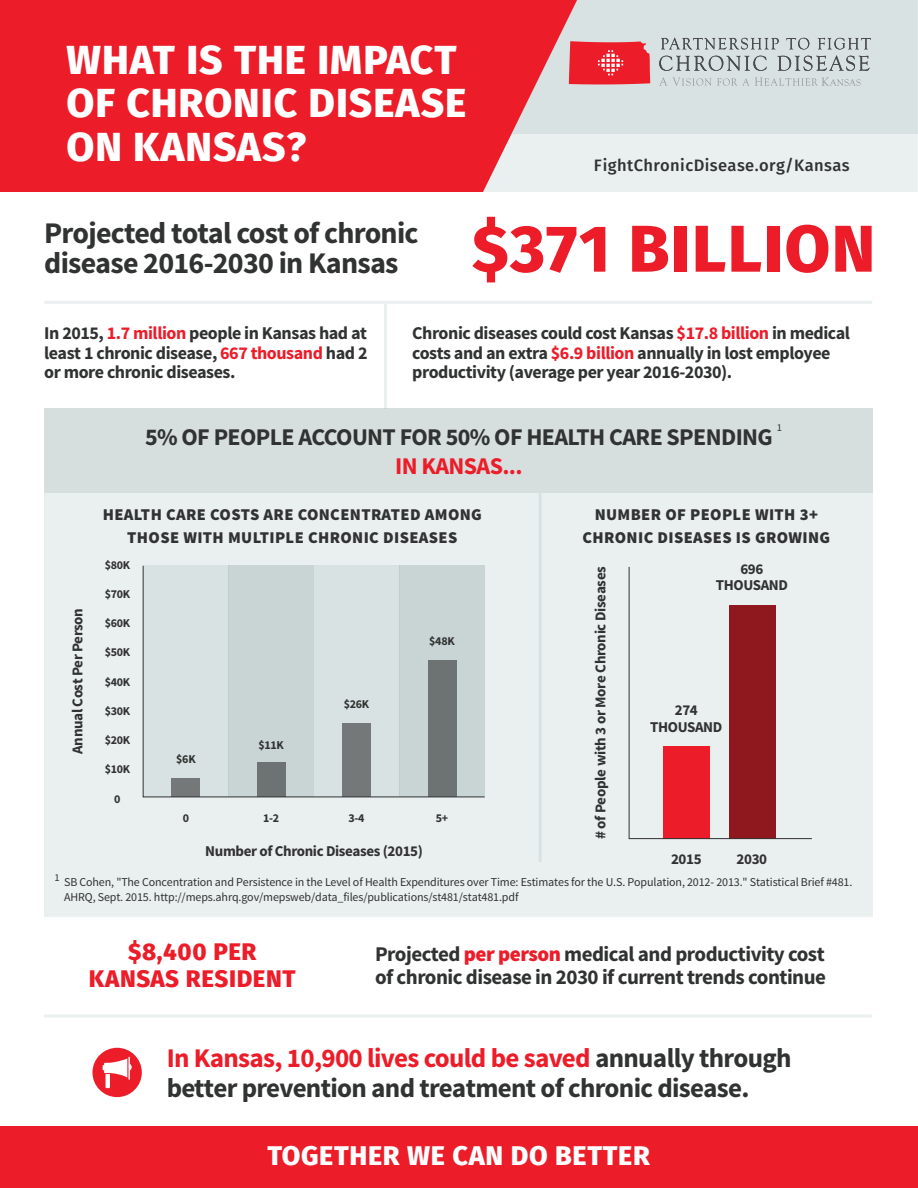
<style>
.page{position:relative;width:918px;height:1188px;background:#fff}
.page>*{position:absolute;margin:0;border:0;box-sizing:border-box;transform-origin:0 0}
.t1{font:800 66px "Fira Sans";letter-spacing:.025em;color:#ec1c29}
.t2{font:800 40.5px/43.5px "Fira Sans";letter-spacing:.025em;color:#fff}
.t3{font:700 30px/30px "Source Sans Pro";letter-spacing:-.025em;color:#313232}
.t4{font:700 27px/30px "Source Sans Pro";letter-spacing:-.025em;color:#313232}
.t5{font:800 27px "Fira Sans";letter-spacing:.025em;color:#fff}
.t6{font:700 24px "Source Sans Pro";letter-spacing:-.025em;color:#313232}
.t7{font:800 24px/27px "Fira Sans";letter-spacing:.025em;color:#ec1c29;text-align:center}
.t8{font:700 24px "Source Sans Pro";letter-spacing:-.025em;color:#ec1c29}
.t9{font:700 21px/22.5px "Source Sans Pro";letter-spacing:-.025em;color:#313232}
.t10{font:700 18px/19.5px "Source Sans Pro";letter-spacing:-.025em;color:#313232;text-align:justify}
.t11{font:900 16.5px/22.5px "Source Sans Pro";letter-spacing:.02em;color:#313232;text-align:center}
.t12{font:500 16.5px "Fira Sans";letter-spacing:.025em;color:#313232}
.t13{font:700 15px/16.5px "Source Sans Pro";letter-spacing:-.025em;color:#313232;text-align:center}
.t14{font:12px/14.4px "Source Sans Pro";letter-spacing:-.01em;color:#313232}
.t15{font:700 12px "Source Sans Pro";letter-spacing:-.025em;color:#313232}
.t16{font:10.5px "Source Sans Pro";color:#313232}
.s1{color:#ec1c29}
.s2{font-weight:900;color:#ec1c29}
</style>
<div class="page">
<div style="left:577px;top:134px;width:341px;height:58px;background:#eaefef"></div>
<div style="left:503px;top:0;width:415px;height:134px;background:#d9e2e2"></div>
<svg style="left:0;top:0;width:577px;height:192px;background:#eb2c38"></svg>
<div style="left:0;top:1127px;width:918px;height:61px;background:#ec1c29"></div>
<svg style="left:44px;top:1014px;width:828px;height:3px"></svg>
<hr style="left:44px;top:301px;width:828px;height:3px;background:#eaefef">
<hr style="left:384px;top:304px;width:3px;height:105px;background:#98afae">
<div style="left:44px;top:493px;width:829px;height:424px;background:#eaefef"></div>
<div style="left:44px;top:409px;width:829px;height:84px;background:#d6dfde"></div>
<svg style="left:539px;top:493px;width:2px;height:369px"></svg>
<svg style="left:142px;top:565px;width:343px;height:233px;background:#d0dada"></svg>
<svg style="left:628px;top:566px;width:184px;height:273px"></svg>
<div style="left:172px;top:778px;width:28px;height:19px;background:#747878"></div>
<div style="left:257px;top:763px;width:29px;height:34px;background:#6d7373"></div>
<div style="left:342px;top:723px;width:29px;height:74px;background:#747878"></div>
<div style="left:428px;top:661px;width:28px;height:136px;background:#6d7373"></div>
<svg style="left:661px;top:38px;width:118px;height:11px"></svg>
<svg style="left:786px;top:38px;width:85px;height:11px"></svg>
<svg style="left:659px;top:55px;width:210px;height:16px"></svg>
<svg style="left:569px;top:41px;width:81px;height:43px;background:#eb303c"></svg>
<svg style="left:659px;top:77px;width:8px;height:9px"></svg>
<svg style="left:673px;top:78px;width:188px;height:8px"></svg>
<svg style="left:92px;top:1048px;width:50px;height:49px"></svg>
<h2 class="t2" style="left:67px;top:38px;width:401px">WHAT IS THE IMPACT<br>OF CHRONIC DISEASE<br>ON KANSAS?</h2>
<p class="t12" style="left:594px;top:154px;width:257px">FightChronicDisease.org/Kansas</p>
<h3 class="t3" style="left:44px;top:220px;width:376px">Projected total cost of chronic disease 2016-2030 in Kansas</h3>
<h1 class="t1" style="left:472px;top:202px;width:405px">$371 BILLION</h1>
<p class="t10" style="left:44px;top:324px;width:325px">In 2015, <span class="s1">1.7 million</span> people in Kansas had at least 1 chronic disease, <span class="s1">667 thousand</span> had 2 or more chronic diseases.</p>
<p class="t10" style="left:412px;top:324px;width:439px;text-align:left">Chronic diseases could cost Kansas <span class="s1">$17.8 billion</span> in medical costs and an extra <span class="s1">$6.9 billion</span> annually in lost employee productivity (average per year 2016-2030).</p>
<p class="t13" style="left:70px;top:754px;width:147px;rotate:-90deg">Annual Cost Per Person</p>
<p class="t16" style="left:777px;top:421px;width:7px">1</p>
<h3 class="t6" style="left:145px;top:421px;width:629px">5% OF PEOPLE ACCOUNT FOR 50% OF HEALTH CARE SPENDING</h3>
<h3 class="t8" style="left:395px;top:450px;width:129px">IN KANSAS...</h3>
<p class="t11" style="left:103px;top:504px;width:381px">HEALTH CARE COSTS ARE CONCENTRATED AMONG<br>THOSE WITH MULTIPLE CHRONIC DISEASES</p>
<p class="t11" style="left:582px;top:504px;width:249px">NUMBER OF PEOPLE WITH 3+<br>CHRONIC DISEASES IS GROWING</p>
<p class="t15" style="left:105px;top:557px;width:27px">$80K</p>
<p class="t15" style="left:105px;top:586px;width:27px">$70K</p>
<p class="t15" style="left:105px;top:615px;width:27px">$60K</p>
<p class="t15" style="left:105px;top:645px;width:27px">$50K</p>
<p class="t15" style="left:105px;top:674px;width:27px">$40K</p>
<p class="t15" style="left:105px;top:703px;width:27px">$30K</p>
<p class="t15" style="left:105px;top:733px;width:27px">$20K</p>
<p class="t15" style="left:105px;top:762px;width:27px">$10K</p>
<p class="t15" style="left:114px;top:791px;width:8px">0</p>
<p class="t15" style="left:176px;top:751px;width:21px">$6K</p>
<p class="t15" style="left:258px;top:737px;width:27px">$11K</p>
<p class="t15" style="left:344px;top:696px;width:27px">$26K</p>
<p class="t15" style="left:429px;top:634px;width:27px">$48K</p>
<p class="t15" style="left:183px;top:810px;width:8px">0</p>
<p class="t15" style="left:263px;top:810px;width:18px">1-2</p>
<p class="t15" style="left:349px;top:810px;width:18px">3-4</p>
<p class="t15" style="left:436px;top:810px;width:14px">5+</p>
<p class="t13" style="left:205px;top:843px;width:219px">Number of Chronic Diseases (2015)</p>
<p class="t13" style="left:593px;top:839px;width:274px;rotate:-90deg"># of People with 3 or More Chronic Diseases</p>
<p class="t13" style="left:716px;top:561px;width:74px">696<br>THOUSAND</p>
<p class="t13" style="left:650px;top:702px;width:74px">274<br>THOUSAND</p>
<p class="t13" style="left:671px;top:851px;width:32px">2015</p>
<p class="t13" style="left:737px;top:851px;width:32px">2030</p>
<p class="t16" style="left:55px;top:871px;width:7px">1</p>
<p class="t14" style="left:64px;top:875px;width:790px">SB Cohen, "The Concentration and Persistence in the Level of Health Expenditures over Time: Estimates for the U.S. Population, 2012- 2013." Statistical Brief #481.<br>AHRQ, Sept. 2015. http://meps.ahrq.gov/mepsweb/data_files/publications/st481/stat481.pdf</p>
<h3 class="t7" style="left:89px;top:938px;width:208px">$8,400 PER<br>KANSAS RESIDENT</h3>
<p class="t9" style="left:375px;top:944px;width:452px">Projected <span class="s2">per person</span> medical and productivity cost of chronic disease in 2030 if current trends continue</p>
<h3 class="t4" style="left:167px;top:1044px;width:626px"><span class="s1">In Kansas, 10,900 lives could be saved</span> annually through better prevention and treatment of chronic disease.</h3>
<h3 class="t5" style="left:267px;top:1137px;width:384px">TOGETHER WE CAN DO BETTER</h3>
</div>
